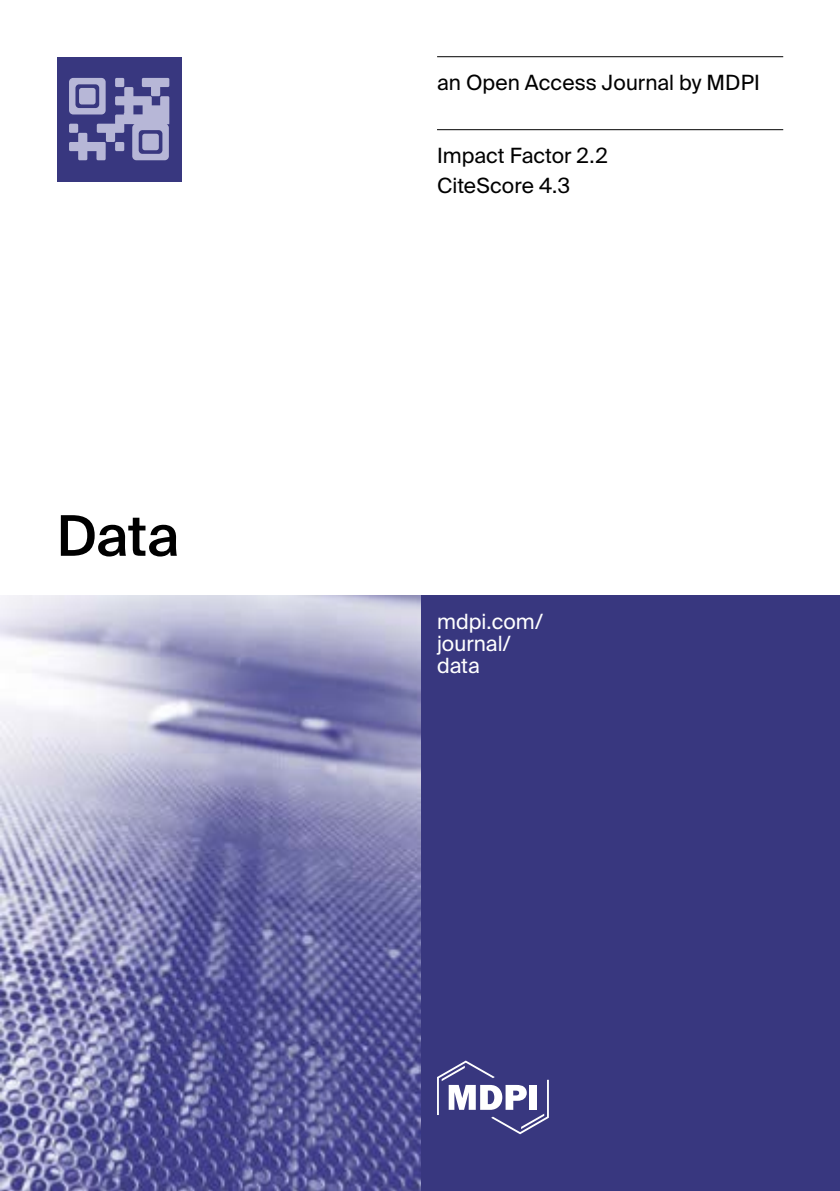
<style>
.page{position:relative;width:840px;height:1191px;background:#fff}
.page>*{position:absolute;margin:0;border:0;box-sizing:border-box;transform-origin:0 0}
.t1{font:500 56px "Suisse Intl";color:#000}
.t2{font:21px/30px "Suisse Intl";color:#000}
.t3{font:21px/22px "Suisse Intl";color:#fff}
</style>
<div class="page">
<div style="left:420px;top:595px;width:419px;height:596px;background:#38377f"></div>
<img style="left:1px;top:595px;width:419px;height:596px">
<div style="left:57px;top:57px;width:124px;height:124px;background:#38377f"></div>
<svg style="left:69px;top:78px;width:100px;height:82px"></svg>
<div style="left:142px;top:134px;width:17px;height:16px;background:#b7b7d7;border-radius:3px"></div>
<svg style="left:437px;top:1060px;width:111px;height:74px"></svg>
<hr style="left:0;top:595px;width:1px;height:596px;background:#f4f6f3">
<hr style="left:437px;top:56px;width:345px;height:1px;background:#000">
<hr style="left:437px;top:129px;width:345px;height:1px;background:#000">
<h1 class="t1" style="left:57px;top:504px;width:124px">Data</h1>
<p class="t2" style="left:437px;top:68px;width:324px">an Open Access Journal by MDPI</p>
<p class="t2" style="left:437px;top:141px;width:172px">Impact Factor 2.2<br>CiteScore 4.3</p>
<p class="t3" style="left:437px;top:610px;width:108px">mdpi.com/ journal/ data</p>
</div>
